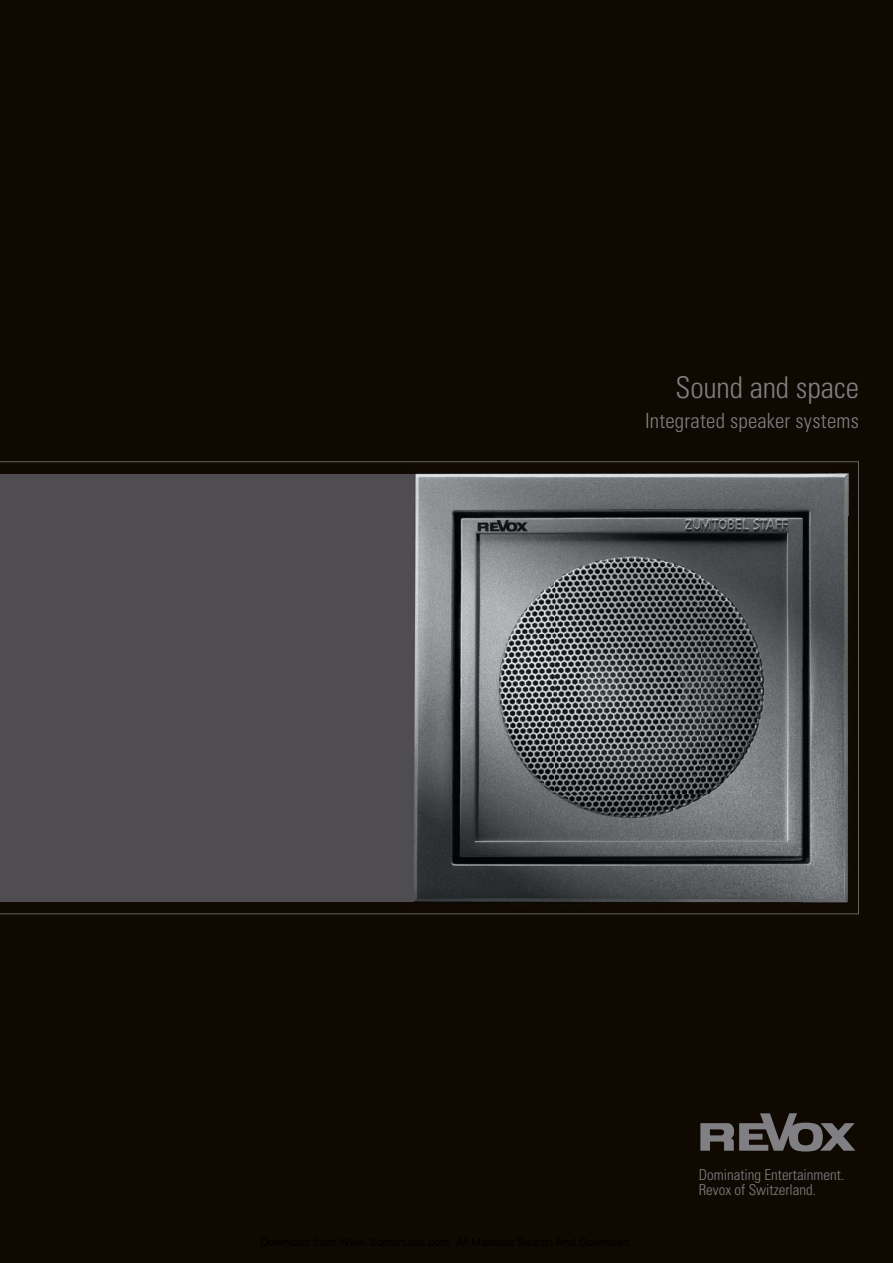
<style>
.page{position:relative;width:893px;height:1263px;background:#100901}
.page>*{position:absolute;margin:0;border:0;box-sizing:border-box;transform-origin:0 0}
.t1{font:300 condensed 30px "Univers";letter-spacing:-.005em;color:#807f83}
.t2{font:300 condensed 21px "Univers";letter-spacing:.01em;color:#807f83}
.t3{font:300 condensed 15px/15px "Univers";color:#807f83}
</style>
<div class="page">
<svg style="left:700px;top:1113px;width:155px;height:39px"></svg>
<svg style="left:0;top:461px;width:859px;height:453px"></svg>
<div style="left:0;top:474px;width:410px;height:428px;background:#4f4d50"></div>
<img style="left:410px;top:468px;width:441px;height:49px">
<img style="left:802px;top:517px;width:49px;height:392px">
<img style="left:410px;top:902px;width:392px;height:7px">
<img style="left:410px;top:474px;width:437px;height:428px">
<h1 class="t1" style="left:675px;top:376px;width:185px">Sound and space</h1>
<h2 class="t2" style="left:645px;top:412px;width:215px">Integrated speaker systems</h2>
<p class="t3" style="left:699px;top:1169px;width:147px">Dominating Entertainment.<br>Revox of Switzerland.</p>
</div>
